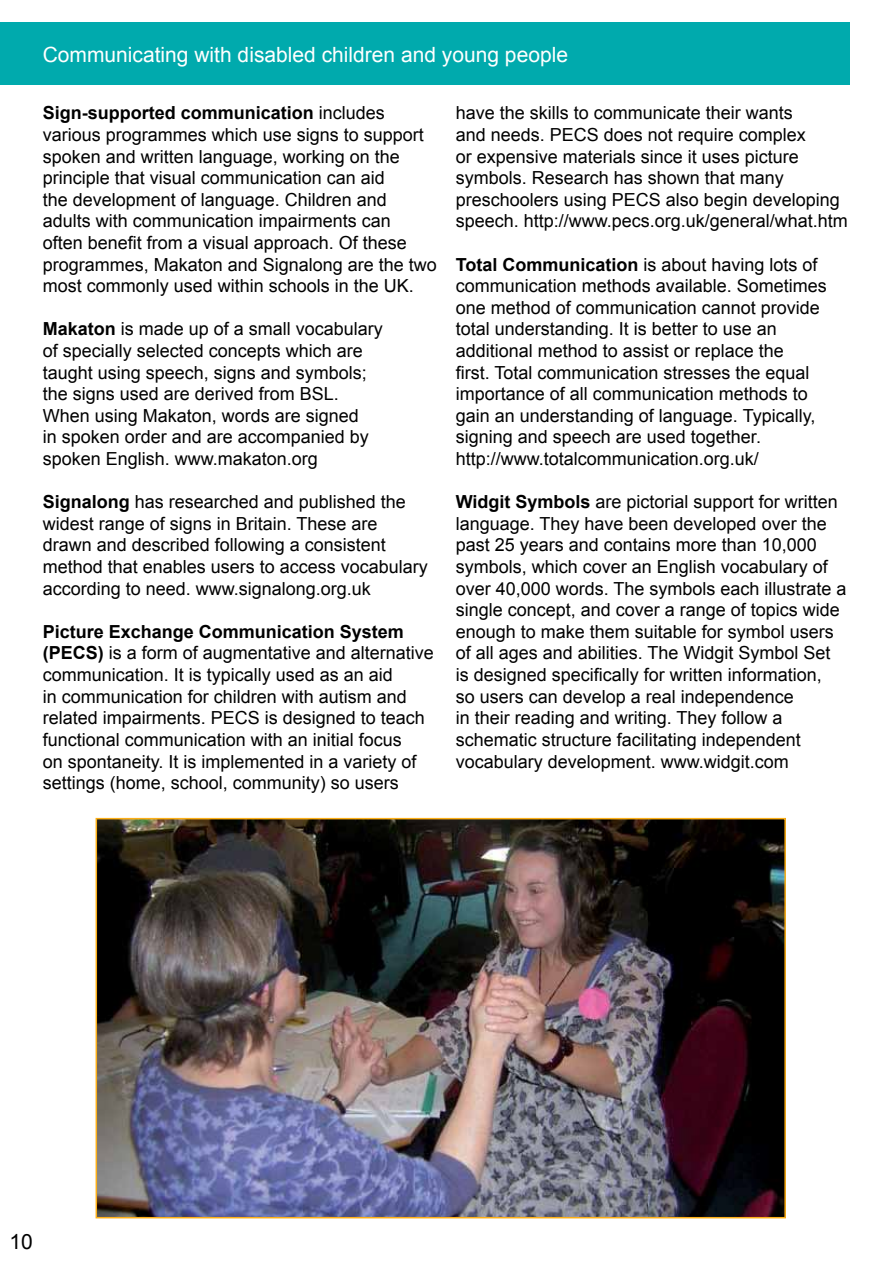
<style>
.page{position:relative;width:893px;height:1263px;background:#fff}
.page>*{position:absolute;margin:0;border:0;box-sizing:border-box;transform-origin:0 0}
.t1{font:21px "Arial";color:#fff}
.t2{font:21px "Arial";color:#000}
.t3{font:18px/21.6px "Arial";color:#000}
.s1{font-weight:700}
</style>
<div class="page">
<div style="left:0;top:22px;width:850px;height:62px;background:#00aaad"></div>
<img style="left:99px;top:821px;width:684px;height:394px">
<div style="left:96px;top:818px;width:690px;height:400px;border:2px solid #fcaf17"></div>
<p class="t1" style="left:43px;top:41px;width:527px">Communicating with disabled children and young people</p>
<p class="t3" style="left:43px;top:102px;width:396px"><span class="s1">Sign-supported communication</span> includes various programmes which use signs to support spoken and written language, working on the principle that visual communication can aid<br>the development of language. Children and adults with communication impairments can<br>often benefit from a visual approach. Of these programmes, Makaton and Signalong are the two most commonly used within schools in the UK.</p>
<p class="t3" style="left:43px;top:318px;width:342px"><span class="s1">Makaton</span> is made up of a small vocabulary of specially selected concepts which are taught using speech, signs and symbols; the signs used are derived from BSL.<br>When using Makaton, words are signed<br>in spoken order and are accompanied by spoken English. www.makaton.org</p>
<p class="t3" style="left:43px;top:491px;width:387px"><span class="s1">Signalong</span> has researched and published the widest range of signs in Britain. These are drawn and described following a consistent method that enables users to access vocabulary according to need. www.signalong.org.uk</p>
<p class="t3" style="left:43px;top:621px;width:393px"><span class="s1">Picture Exchange Communication System (PECS)</span> is a form of augmentative and alternative communication. It is typically used as an aid<br>in communication for children with autism and related impairments. PECS is designed to teach functional communication with an initial focus<br>on spontaneity. It is implemented in a variety of settings (home, school, community) so users</p>
<p class="t3" style="left:456px;top:102px;width:394px">have the skills to communicate their wants<br>and needs. PECS does not require complex<br>or expensive materials since it uses picture symbols. Research has shown that many preschoolers using PECS also begin developing speech. http://www.pecs.org.uk/general/what.htm</p>
<p class="t3" style="left:456px;top:254px;width:373px"><span class="s1">Total Communication</span> is about having lots of communication methods available. Sometimes one method of communication cannot provide total understanding. It is better to use an additional method to assist or replace the<br>first. Total communication stresses the equal importance of all communication methods to gain an understanding of language. Typically, signing and speech are used together. http://www.totalcommunication.org.uk/</p>
<p class="t3" style="left:456px;top:491px;width:392px"><span class="s1">Widgit Symbols</span> are pictorial support for written language. They have been developed over the past 25 years and contains more than 10,000 symbols, which cover an English vocabulary of over 40,000 words. The symbols each illustrate a single concept, and cover a range of topics wide enough to make them suitable for symbol users of all ages and abilities. The Widgit Symbol Set is designed specifically for written information,<br>so users can develop a real independence<br>in their reading and writing. They follow a schematic structure facilitating independent vocabulary development. www.widgit.com</p>
<p class="t2" style="left:10px;top:1228px;width:25px">10</p>
</div>
